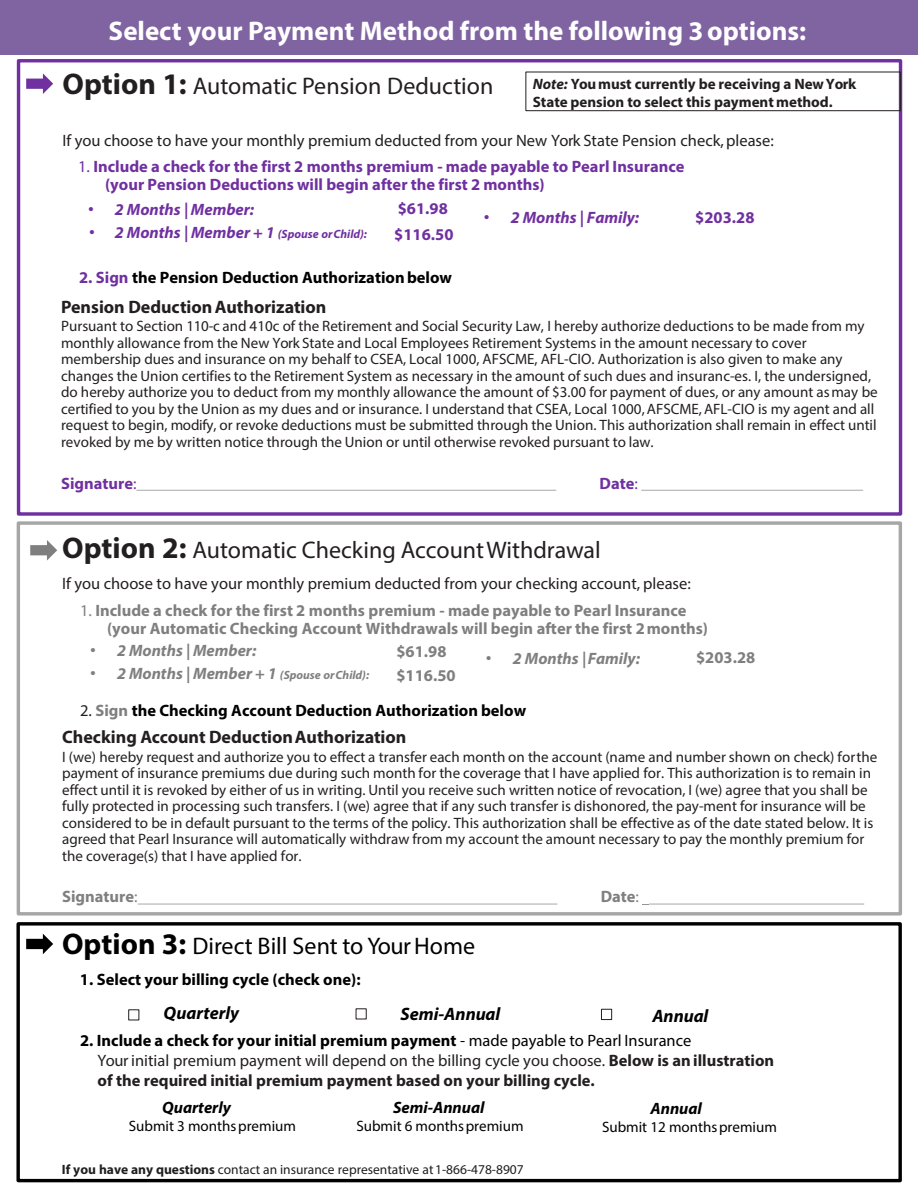
<style>
.page{position:relative;width:918px;height:1188px;background:#fff}
.page>*{position:absolute;margin:0;border:0;box-sizing:border-box;transform-origin:0 0}
.t1{font:700 27px "Myriad Pro";color:#fff}
.t2{font:24px "Myriad Pro";color:#231f20}
.t3{font:24px "Myriad Pro";color:#000}
.t4{font:700 18px "Myriad Pro";color:#231f20}
.t5{font:italic 700 18px "Myriad Pro";color:#000}
.t6{font:700 16.5px "Myriad Pro";color:#000}
.t7{font:700 16.5px/18px "Myriad Pro";color:#7f7f7f}
.t8{font:16.5px "Myriad Pro";color:#231f20}
.t9{font:700 16.5px/18px "Myriad Pro";color:#7030a0}
.t10{font:700 16.5px/19.5px "Myriad Pro";color:#231f20}
.t11{font:italic 700 16.5px "Myriad Pro";color:#7f7f7f}
.t12{font:italic 700 16.5px "Myriad Pro";color:#7030a0}
.t13{font:italic 700 16.5px "Myriad Pro";color:#000}
.t14{font:15px/16.5px "Myriad Pro";color:#231f20}
.t15{font:700 15px/18px "Myriad Pro";color:#231f20}
.t16{font:15px "Myriad Pro";color:#000}
.t17{font:13.5px "Myriad Pro";color:#211e1f}
.s1{font-weight:700;font-size:30px}
.s2{font-style:italic}
.s3{font-weight:400}
.s4{font-family:"Arial";font-weight:400;font-style:normal}
.s5{font-size:12px}
.s6{color:#7030a0}
.s7{font-weight:400;color:#231f20}
.s8{color:#7f7f7f}
.s9{font-weight:700}
</style>
<div class="page">
<svg style="left:138px;top:904px;width:419px;height:1px"></svg>
<svg style="left:642px;top:904px;width:222px;height:1px"></svg>
<svg style="left:137px;top:490px;width:419px;height:1px"></svg>
<svg style="left:641px;top:490px;width:222px;height:1px"></svg>
<div style="left:17px;top:59px;width:885px;height:457px;border:3px solid #7030a0"></div>
<div style="left:17px;top:521px;width:885px;height:395px;border:3px solid #a6a6a6"></div>
<div style="left:16px;top:922px;width:886px;height:260px;border:3px solid #000"></div>
<div style="left:526px;top:72px;width:375px;height:39px;border:1px solid #231f20"></div>
<div style="left:0;top:0;width:918px;height:54px;background:#8064a2"></div>
<div style="left:128px;top:1010px;width:11px;height:10px;border:1px solid #231f20"></div>
<div style="left:601px;top:1009px;width:11px;height:11px;border:1px solid #231f20"></div>
<div style="left:356px;top:1009px;width:11px;height:10px;border:1px solid #231f20"></div>
<svg style="left:26px;top:934px;width:27px;height:20px"></svg>
<svg style="left:30px;top:540px;width:27px;height:21px"></svg>
<svg style="left:26px;top:73px;width:27px;height:21px"></svg>
<p class="t1" style="left:109px;top:13px;width:699px">Select your Payment Method from the following 3options:</p>
<p class="t2" style="left:62px;top:72px;width:432px"><span class="s1">Option 1:</span> Automatic Pension Deduction</p>
<p class="t15" style="left:533px;top:74px;width:325px"><span class="s2">Note:</span> You must currently be receiving a NewYork<br>State pension to select this paymentmethod.</p>
<p class="t8" style="left:62px;top:131px;width:713px">If you choose to have your monthly premium deducted from your New York State Pension check,please:</p>
<p class="t9" style="left:105px;top:157px;width:581px;text-indent:-27px"><span class="s3">1.</span> Include a check for the first 2 months premium - made payable to Pearl Insurance (your Pension Deductions will begin after the first 2 months)</p>
<p class="t12" style="left:88px;top:199px;width:168px"><span class="s4">•</span> 2 Months | Member:</p>
<p class="t12" style="left:89px;top:222px;width:279px"><span class="s4">•</span> 2 Months | Member + 1 <span class="s5">(Spouse orChild):</span></p>
<p class="t9" style="left:398px;top:199px;width:52px">$61.98</p>
<p class="t9" style="left:394px;top:225px;width:61px">$116.50</p>
<p class="t12" style="left:484px;top:207px;width:157px"><span class="s4">•</span> 2 Months | Family:</p>
<p class="t9" style="left:695px;top:208px;width:61px">$203.28</p>
<p class="t6" style="left:79px;top:267px;width:375px"><span class="s6">2. Sign</span> the Pension Deduction Authorizationbelow</p>
<p class="t4" style="left:61px;top:295px;width:267px">Pension DeductionAuthorization</p>
<p class="t14" style="left:61px;top:318px;width:818px">Pursuant to Section 110-c and 410c of the Retirement and Social Security Law, I hereby authorize deductions to be made from my monthly allowance from the New York State and Local Employees Retirement Systems in the amount necessary to cover membership dues and insurance on my behalf to CSEA, Local 1000, AFSCME, AFL-CIO. Authorization is also given to make any changes the Union certifies to the Retirement System as necessary in the amount of such dues and insuranc-es. I, the undersigned, do hereby authorize you to deduct from my monthly allowance the amount of $3.00 for payment of dues, or any amount asmay be certified to you by the Union as my dues and or insurance. I understand that CSEA, Local 1000,AFSCME,AFL-CIO is my agent and all request to begin, modify, or revoke deductions must be submitted through the Union. This authorization shall remain in effect until revoked by me by written notice through the Union or until otherwise revoked pursuant to law.</p>
<p class="t9" style="left:61px;top:473px;width:77px">Signature<span class="s3">:</span></p>
<p class="t9" style="left:600px;top:473px;width:40px">Date<span class="s3">:</span></p>
<p class="t2" style="left:62px;top:535px;width:540px"><span class="s1">Option 2:</span> Automatic Checking AccountWithdrawal</p>
<p class="t8" style="left:62px;top:573px;width:630px">If you choose to have your monthly premium deducted from your checking account, please:</p>
<p class="t7" style="left:107px;top:601px;width:602px;text-indent:-27px"><span class="s3">1.</span> Include a check for the first 2 months premium - made payable to Pearl Insurance (your Automatic Checking Account Withdrawals will begin after the first 2months)</p>
<p class="t11" style="left:90px;top:640px;width:168px"><span class="s4">•</span> 2 Months | Member:</p>
<p class="t11" style="left:90px;top:663px;width:281px"><span class="s4">•</span> 2 Months | Member + 1 <span class="s5">(Spouse orChild):</span></p>
<p class="t7" style="left:396px;top:642px;width:52px">$61.98</p>
<p class="t7" style="left:396px;top:666px;width:61px">$116.50</p>
<p class="t11" style="left:486px;top:648px;width:156px"><span class="s4">•</span> 2 Months |Family:</p>
<p class="t7" style="left:696px;top:648px;width:61px">$203.28</p>
<p class="t6" style="left:80px;top:700px;width:448px"><span class="s7">2.</span> <span class="s8">Sign</span> the Checking Account Deduction Authorization below</p>
<p class="t4" style="left:62px;top:725px;width:346px">Checking Account DeductionAuthorization</p>
<p class="t14" style="left:62px;top:748px;width:817px">I (we) hereby request and authorize you to effect a transfer each month on the account (name and number shown on check) forthe payment of insurance premiums due during such month for the coverage that I have applied for. This authorization is to remain in effect until it is revoked by either of us in writing. Until you receive such written notice of revocation, I (we) agree that you shall be fully protected in processing such transfers. I (we) agree that if any such transfer is dishonored, the pay-ment for insurance will be considered to be in default pursuant to the terms of the policy. This authorization shall be effective as of the date stated below. It is agreed that Pearl Insurance will automatically withdraw from my account the amount necessary to pay the monthly premium for the coverage(s) that I have applied for.</p>
<p class="t7" style="left:62px;top:887px;width:77px">Signature<span class="s3">:</span></p>
<p class="t7" style="left:601px;top:887px;width:40px">Date<span class="s3">:</span></p>
<p class="t3" style="left:62px;top:932px;width:415px"><span class="s1">Option 3:</span> Direct Bill Sent to YourHome</p>
<p class="t6" style="left:80px;top:969px;width:282px">1. Select your billing cycle (check one):</p>
<p class="t5" style="left:164px;top:1001px;width:77px">Quarterly</p>
<p class="t5" style="left:401px;top:1002px;width:101px">Semi-Annual</p>
<p class="t5" style="left:652px;top:1004px;width:58px">Annual</p>
<p class="t6" style="left:80px;top:1029px;width:613px">2. Include a check for your initial premium payment <span class="s3">- made payable to Pearl Insurance</span></p>
<p class="t10" style="left:98px;top:1051px;width:678px"><span class="s3">Your initial premium payment will depend on the billing cycle you choose.</span> Below is an illustration of the required initial premium payment based on your billing cycle.</p>
<p class="t13" style="left:162px;top:1097px;width:70px">Quarterly</p>
<p class="t16" style="left:129px;top:1117px;width:169px">Submit 3 monthspremium</p>
<p class="t13" style="left:393px;top:1097px;width:93px">Semi-Annual</p>
<p class="t16" style="left:356px;top:1117px;width:169px">Submit 6 monthspremium</p>
<p class="t17" style="left:62px;top:1161px;width:463px"><span class="s9">If you have any questions</span> contact an insurance representative at1-866-478-8907</p>
<p class="t13" style="left:651px;top:1098px;width:53px">Annual</p>
<p class="t16" style="left:602px;top:1118px;width:176px">Submit 12 monthspremium</p>
</div>
